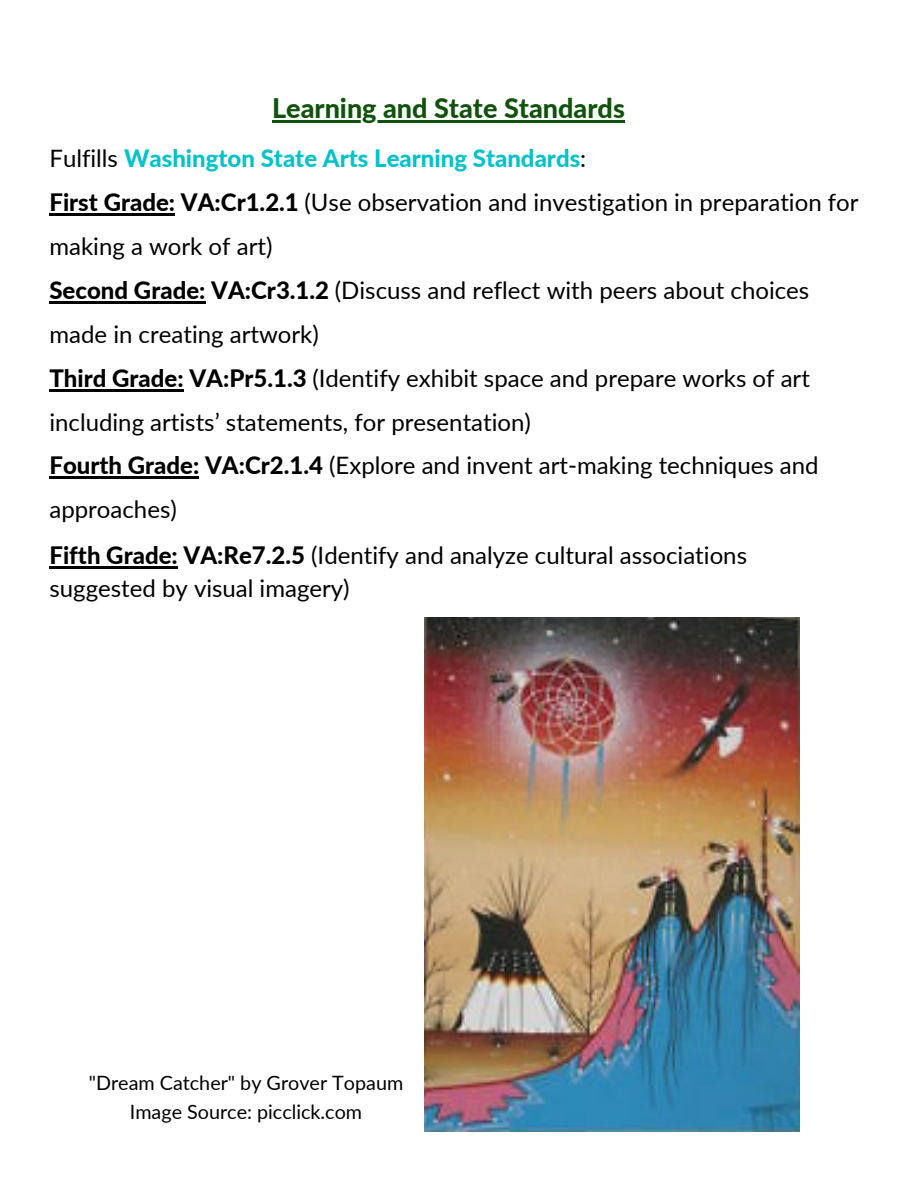
<style>
.page{position:relative;width:918px;height:1188px;background:#fff}
.page>*{position:absolute;margin:0;border:0;box-sizing:border-box;transform-origin:0 0}
.t1{font:800 27px "Lato";color:#11520c}
.t2{font:24px/43.8px "Lato";color:#000}
.t3{font:800 24px "Lato";color:#00c2cb}
.t4{font:19.8px "Lato";color:#000}
.s1{font-weight:400;color:#000}
.s2{font-weight:800}
</style>
<div class="page">
<hr style="left:49px;top:213px;width:126px;height:3px;background:#000">
<hr style="left:49px;top:301px;width:157px;height:2px;background:#000">
<hr style="left:49px;top:389px;width:135px;height:2px;background:#000">
<hr style="left:49px;top:477px;width:150px;height:2px;background:#000">
<img style="left:425px;top:617px;width:374px;height:515px">
<hr style="left:272px;top:121px;width:353px;height:2px;background:#11520c">
<hr style="left:49px;top:567px;width:129px;height:2px;background:#000">
<p class="t1" style="left:272px;top:92px;width:354px">Learning and State Standards</p>
<p class="t3" style="left:49px;top:144px;width:538px"><span class="s1">Fulfills</span> Washington State Arts Learning Standards<span class="s1">:</span></p>
<p class="t2" style="left:49px;top:180px;width:811px"><span class="s2">First Grade: VA:Cr1.2.1</span> (Use observation and investigation in preparation for making a work of art)</p>
<p class="t2" style="left:49px;top:268px;width:761px"><span class="s2">Second Grade: VA:Cr3.1.2</span> (Discuss and reflect with peers about choices made in creating artwork)</p>
<p class="t2" style="left:49px;top:355px;width:762px"><span class="s2">Third Grade: VA:Pr5.1.3</span> (Identify exhibit space and prepare works of art including artists’ statements, for presentation)</p>
<p class="t2" style="left:49px;top:443px;width:771px"><span class="s2">Fourth Grade: VA:Cr2.1.4</span> (Explore and invent art-making techniques and approaches)</p>
<p class="t2" style="left:49px;top:539px;width:699px;line-height:32.7px"><span class="s2">Fifth Grade: VA:Re7.2.5</span> (Identify and analyze cultural associations suggested by visual imagery)</p>
<p class="t4" style="left:89px;top:1070px;width:316px">"Dream Catcher" by Grover Topaum</p>
<p class="t4" style="left:130px;top:1100px;width:234px">Image Source: picclick.com</p>
</div>
